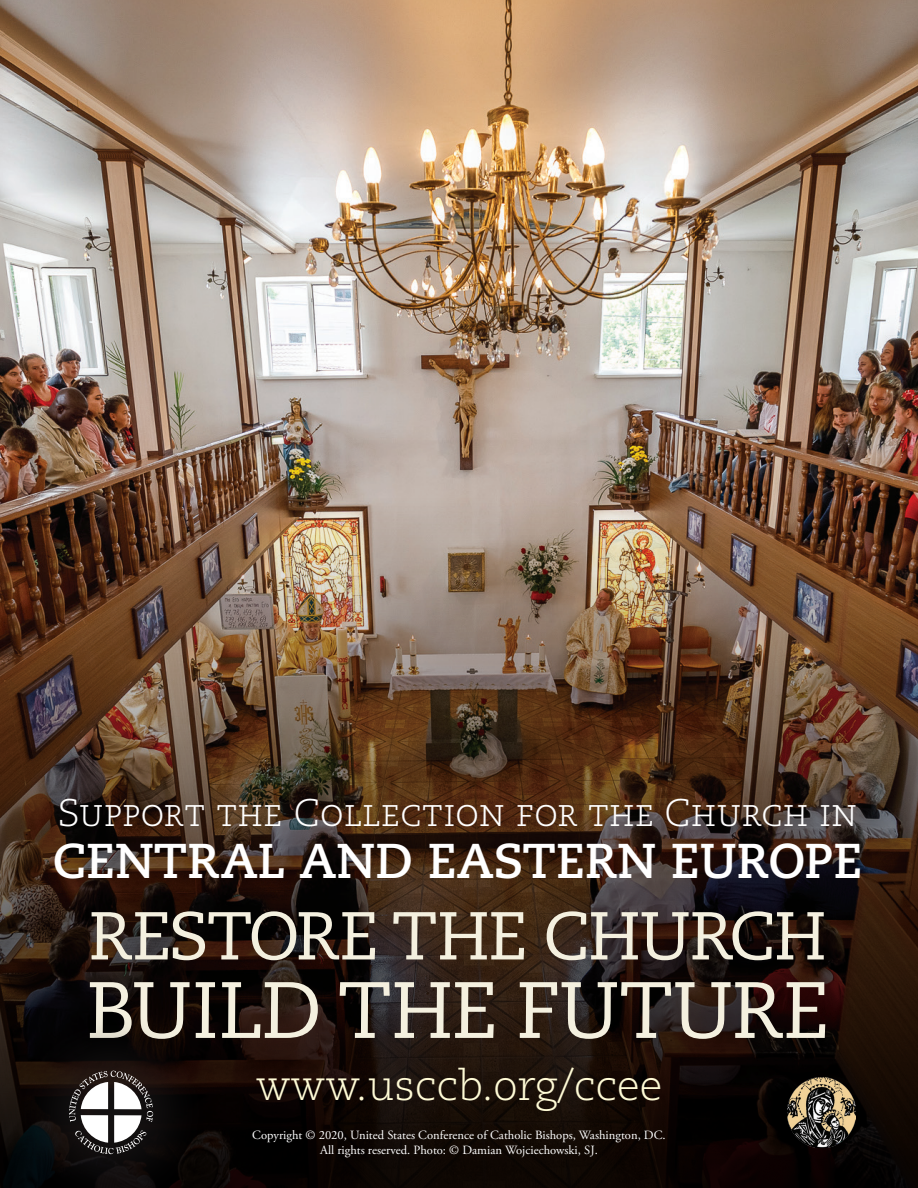
<style>
.page{position:relative;width:918px;height:1188px;background:#fff}
.page>*{position:absolute;margin:0;border:0;box-sizing:border-box;transform-origin:0 0}
.t1{font:79.65px "Caecilia LT Std";color:#f4f0df}
.t2{font:67.65px "Caecilia LT Std";letter-spacing:-.02em;color:#f4f0df}
.t3{font:700 48.75px "Caecilia LT Std";color:#fff}
.t4{font:300 42px "Caecilia LT Std";color:#fffbd6}
.t5{font:300 38.4px "Caecilia LT Std";color:#fff}
.t6{font:12.6px/15.1px "Adobe Garamond Pro";color:#fff;text-align:center}
</style>
<div class="page">
<img style="left:0;top:0;width:918px;height:440px">
<img style="left:0;top:440px;width:918px;height:748px">
<img style="left:788px;top:1078px;width:68px;height:70px">
<div style="left:10px;top:1011px;width:203px;height:177px;background:#231f20;opacity:.54"></div>
<svg style="left:69px;top:1071px;width:84px;height:83px"></svg>
<h3 class="t5" style="left:58px;top:791px;width:801px">Support the Collection for the Church in</h3>
<h3 class="t3" style="left:53px;top:832px;width:811px">CENTRAL AND EASTERN EUROPE</h3>
<h2 class="t2" style="left:88px;top:897px;width:740px">RESTORE THE CHURCH</h2>
<h1 class="t1" style="left:86px;top:964px;width:744px">BUILD THE FUTURE</h1>
<h3 class="t4" style="left:256px;top:1062px;width:408px">www.usccb.org/ccee</h3>
<p class="t6" style="left:252px;top:1128px;width:415px">Copyright © 2020, United States Conference of Catholic Bishops, Washington, DC.<br>All rights reserved. Photo: © Damian Wojciechowski, SJ.</p>
</div>
